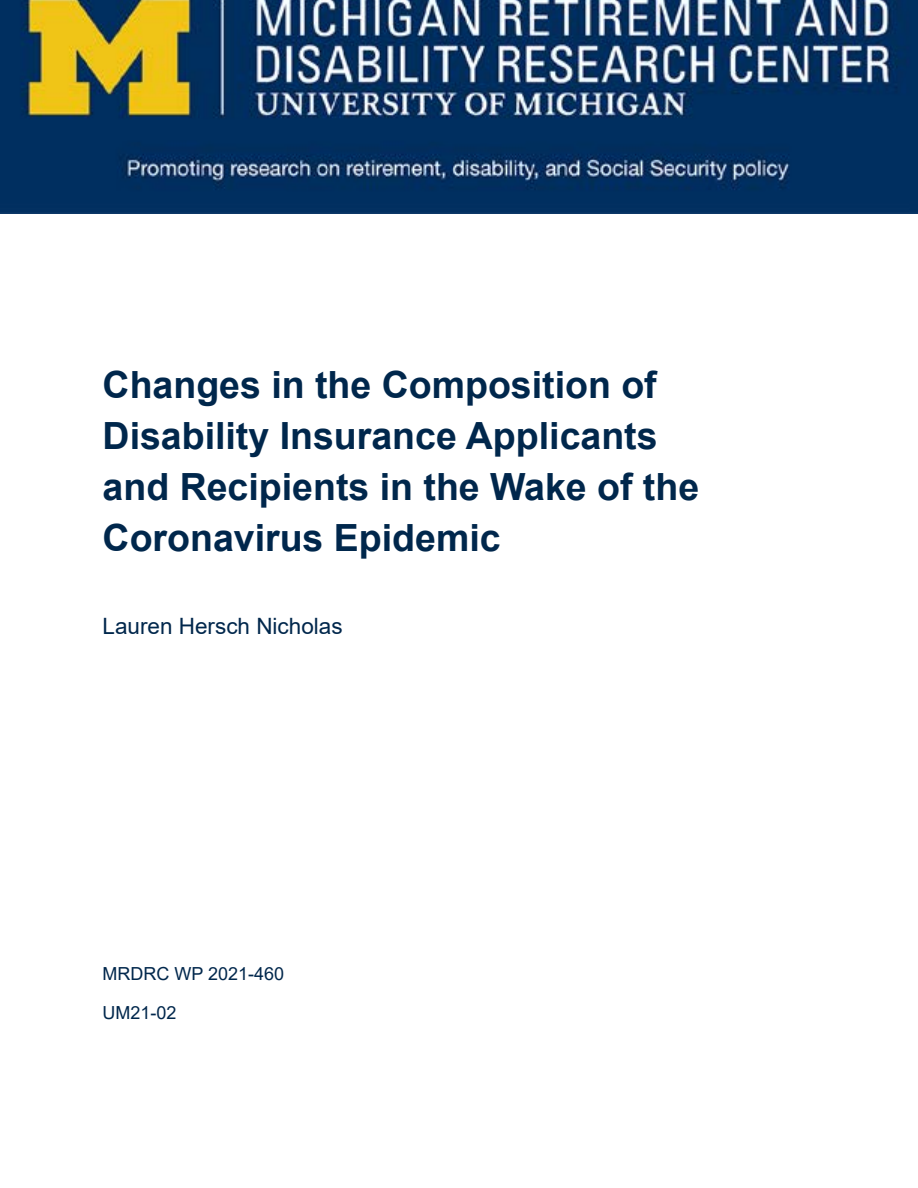
<style>
.page{position:relative;width:918px;height:1188px;background:#fff}
.page>*{position:absolute;margin:0;border:0;box-sizing:border-box;transform-origin:0 0}
.t1{font:700 37.5px/51px "Arial";color:#00274c}
.t2{font:22.5px "Arial";color:#00274c}
.t3{font:18px "Arial";color:#00274c}
</style>
<div class="page">
<img style="left:0;top:0;width:918px;height:213px">
<h1 class="t1" style="left:103px;top:360px;width:598px">Changes in the Composition of<br>Disability Insurance Applicants and Recipients in the Wake of the<br>Coronavirus Epidemic</h1>
<p class="t2" style="left:103px;top:611px;width:242px">Lauren Hersch Nicholas</p>
<p class="t3" style="left:103px;top:962px;width:183px">MRDRC WP 2021-460</p>
<p class="t3" style="left:103px;top:1001px;width:76px">UM21-02</p>
</div>
